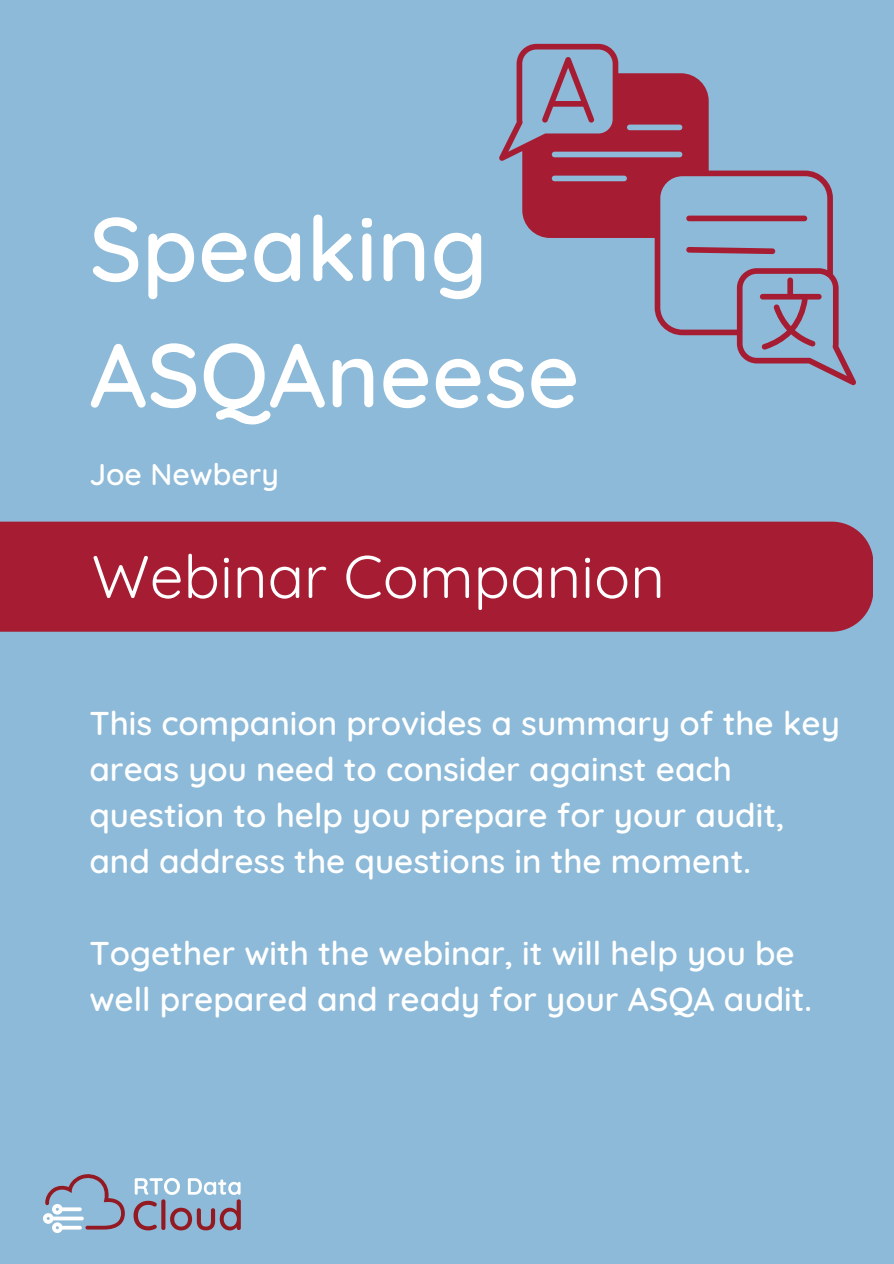
<style>
.page{position:relative;width:894px;height:1264px;background:#fff}
.page>*{position:absolute;margin:0;border:0;box-sizing:border-box;transform-origin:0 0}
.t1{font:600 90px/126px "Quicksand";color:#fff}
.t2{font:60px "Quicksand";color:#fff}
.t3{font:600 33px/46.2px "Quicksand";color:#fff}
.t4{font:600 30px "Quicksand";color:#fff}
</style>
<div class="page">
<div style="left:0;top:0;width:893px;height:1263px;background:#8dbad8"></div>
<svg style="left:499px;top:44px;width:356px;height:341px"></svg>
<div style="left:686px;top:215px;width:121px;height:6px;background:#a61d33;border-radius:3px"></div>
<svg style="left:686px;top:247px;width:89px;height:7px"></svg>
<svg style="left:759px;top:277px;width:62px;height:72px"></svg>
<svg style="left:541px;top:57px;width:53px;height:66px"></svg>
<div style="left:0;top:521px;width:873px;height:110px;background:#a61d33"></div>
<svg style="left:43px;top:1174px;width:82px;height:58px"></svg>
<svg style="left:133px;top:1178px;width:108px;height:52px"></svg>
<p class="t1" style="left:89px;top:184px;width:492px">Speaking<br>ASQAneese</p>
<p class="t4" style="left:89px;top:455px;width:191px">Joe Newbery</p>
<h1 class="t2" style="left:92px;top:538px;width:574px">Webinar Companion</h1>
<h2 class="t3" style="left:89px;top:699px;width:751px">This companion provides a summary of the key areas you need to consider against each question to help you prepare for your audit, and address the questions in the moment.</h2>
<p class="t3" style="left:89px;top:929px;width:723px">Together with the webinar, it will help you be well prepared and ready for your ASQA audit.</p>
</div>
